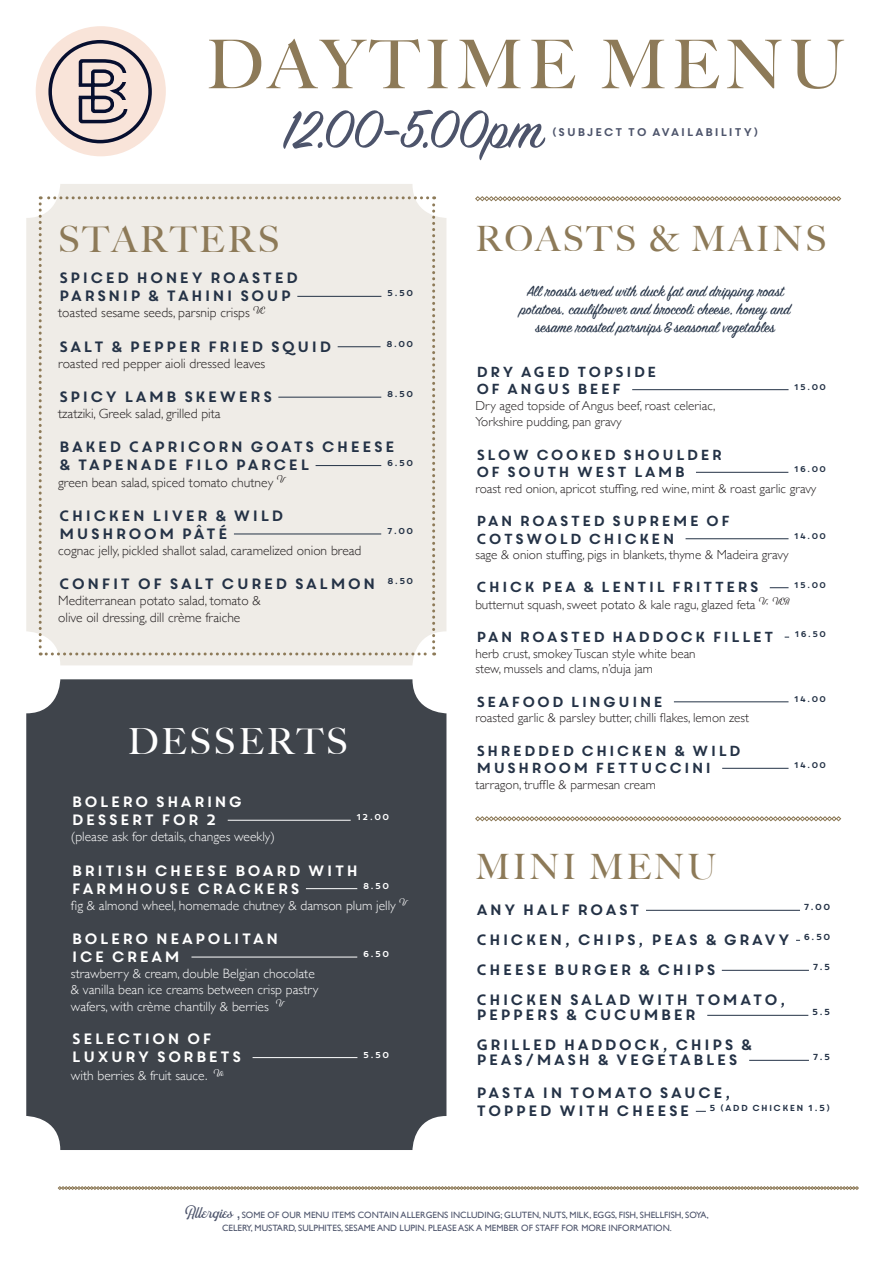
<style>
.page{position:relative;width:893px;height:1263px;background:#fff}
.page>*{position:absolute;margin:0;border:0;box-sizing:border-box;transform-origin:0 0}
.t1{font:500 67.35px "Big Caslon";letter-spacing:.075em;color:#8d7a58}
.t2{font:59.4px "Sign Painter House Script";color:#4d546b}
.t3{font:500 36px "Big Caslon";letter-spacing:.075em;color:#8d7a58}
.t4{font:500 36px "Big Caslon";letter-spacing:.075em;color:#fff}
.t5{font:500 34.95px "Big Caslon";letter-spacing:.075em;color:#8d7a58}
.t6{font:16.5px/18px "Sign Painter House Script";color:#243246;text-align:center}
.t7{font:15px/18px "Core Circus";color:#243246}
.t8{font:15px/18px "Core Circus";color:#fff}
.t9{font:14.55px/17.5px "Core Circus";color:#243246}
.t10{font:300 13.5px/16.2px "Gill Sans";color:#231f20}
.t11{font:300 13.5px/16.2px "Gill Sans";color:#fff}
.t12{font:300 13.05px/16.2px "Gill Sans";color:#231f20}
.t13{font:11.25px "Core Circus";color:#4d546b}
.t14{font:9.15px/12.8px "Gill Sans";color:#4d546b;text-align:center}
.t15{font:8.7px "Core Circus";color:#243246}
.t16{font:8.55px "Core Circus";color:#243246}
.t17{font:8.55px "Core Circus";color:#fff}
.t18{font:8.4px "Core Circus";color:#243246}
.s1{font-family:"Bouchers Script";font-size:15.6px}
</style>
<div class="page">
<div style="left:26px;top:679px;width:420px;height:471px;background:#3f444b;border-radius:34px"></div>
<div style="left:26px;top:184px;width:420px;height:481px;background:#efece7;border-radius:34px"></div>
<svg style="left:39px;top:196px;width:396px;height:459px"></svg>
<svg style="left:475px;top:196px;width:366px;height:5px"></svg>
<svg style="left:475px;top:816px;width:366px;height:5px"></svg>
<hr style="left:297px;top:296px;width:84px;height:1px;background:#243246">
<hr style="left:338px;top:346px;width:43px;height:1px;background:#243246">
<hr style="left:278px;top:397px;width:103px;height:1px;background:#243246">
<hr style="left:316px;top:465px;width:65px;height:1px;background:#243246">
<hr style="left:234px;top:534px;width:147px;height:1px;background:#243246">
<hr style="left:228px;top:820px;width:123px;height:1px;background:#fff">
<hr style="left:306px;top:888px;width:51px;height:1px;background:#fff">
<hr style="left:191px;top:957px;width:166px;height:1px;background:#fff">
<hr style="left:253px;top:1057px;width:104px;height:1px;background:#fff">
<hr style="left:632px;top:389px;width:156px;height:1px;background:#243246">
<hr style="left:696px;top:472px;width:92px;height:1px;background:#243246">
<hr style="left:686px;top:538px;width:102px;height:1px;background:#243246">
<svg style="left:770px;top:587px;width:18px;height:1px"></svg>
<hr style="left:674px;top:701px;width:114px;height:1px;background:#243246">
<hr style="left:722px;top:768px;width:66px;height:1px;background:#243246">
<hr style="left:646px;top:910px;width:154px;height:1px;background:#243246">
<hr style="left:722px;top:970px;width:87px;height:1px;background:#243246">
<hr style="left:707px;top:1015px;width:101px;height:1px;background:#243246">
<hr style="left:749px;top:1060px;width:60px;height:1px;background:#243246">
<svg style="left:58px;top:1186px;width:801px;height:4px;background:#b7ac97"></svg>
<div style="left:36px;top:26px;width:130px;height:130px;background:#f9e4d9;border-radius:50%"></div>
<div style="left:48px;top:40px;width:104px;height:103px;border:4px solid #070f2f;border-radius:50%"></div>
<svg style="left:78px;top:59px;width:50px;height:65px"></svg>
<div style="left:118px;top:73px;width:12px;height:9px;background:#f9e4d9"></div>
<div style="left:118px;top:100px;width:12px;height:9px;background:#f9e4d9"></div>
<p class="t1" style="left:206px;top:9px;width:640px">DAYTIME MENU</p>
<p class="t2" style="left:283px;top:93px;width:261px">12.00-5.00pm</p>
<p class="t13" style="left:551px;top:124px;width:210px">(SUBJECT TO AVAILABILITY)</p>
<p class="t3" style="left:58px;top:209px;width:223px">STARTERS</p>
<p class="t7" style="left:58px;top:268px;width:242px">SPICED HONEY ROASTED<br>PARSNIP &amp; TAHINI SOUP</p>
<p class="t16" style="left:387px;top:288px;width:29px">5.50</p>
<p class="t10" style="left:58px;top:304px;width:208px">toasted sesame seeds, parsnip crisps <sup>VE</sup></p>
<p class="t7" style="left:58px;top:337px;width:276px">SALT &amp; PEPPER FRIED SQUID</p>
<p class="t16" style="left:386px;top:338px;width:30px">8.00</p>
<p class="t10" style="left:58px;top:355px;width:209px">roasted red pepper aioli dressed leaves</p>
<p class="t7" style="left:58px;top:387px;width:217px">SPICY LAMB SKEWERS</p>
<p class="t16" style="left:386px;top:388px;width:29px">8.50</p>
<p class="t10" style="left:58px;top:405px;width:164px">tzatziki, Greek salad, grilled pita</p>
<p class="t7" style="left:58px;top:437px;width:339px">BAKED CAPRICORN GOATS CHEESE &amp; TAPENADE FILO PARCEL</p>
<p class="t16" style="left:386px;top:457px;width:29px">6.50</p>
<p class="t10" style="left:58px;top:473px;width:227px">green bean salad, spiced tomato chutney <sup>V</sup></p>
<p class="t7" style="left:58px;top:506px;width:228px">CHICKEN LIVER &amp; WILD<br>MUSHROOM PÂTÉ</p>
<p class="t16" style="left:386px;top:525px;width:29px">7.00</p>
<p class="t10" style="left:58px;top:542px;width:305px">cognac jelly, pickled shallot salad, caramelized onion bread</p>
<p class="t7" style="left:58px;top:574px;width:357px">CONFIT OF SALT CURED SALMON <sup>8.50</sup></p>
<p class="t10" style="left:58px;top:592px;width:204px">Mediterranean potato salad, tomato &amp; olive oil dressing, dill crème fraiche</p>
<p class="t4" style="left:128px;top:711px;width:222px">DESSERTS</p>
<p class="t8" style="left:71px;top:792px;width:174px">BOLERO SHARING<br>DESSERT FOR 2</p>
<p class="t17" style="left:356px;top:811px;width:35px">12.00</p>
<p class="t11" style="left:71px;top:828px;width:205px">(please ask for details, changes weekly)</p>
<p class="t8" style="left:71px;top:861px;width:290px">BRITISH CHEESE BOARD WITH<br>FARMHOUSE CRACKERS</p>
<p class="t17" style="left:362px;top:880px;width:29px">8.50</p>
<p class="t11" style="left:71px;top:896px;width:337px">fig &amp; almond wheel, homemade chutney &amp; damson plum jelly <sup>V</sup></p>
<p class="t8" style="left:71px;top:929px;width:210px">BOLERO NEAPOLITAN<br>ICE CREAM</p>
<p class="t17" style="left:362px;top:948px;width:29px">6.50</p>
<p class="t11" style="left:71px;top:965px;width:249px">strawberry &amp; cream, double Belgian chocolate &amp; vanilla bean ice creams between crisp pastry wafers, with crème chantilly &amp; berries <sup>V</sup></p>
<p class="t8" style="left:71px;top:1029px;width:173px">SELECTION OF<br>LUXURY SORBETS</p>
<p class="t11" style="left:71px;top:1067px;width:153px">with berries &amp; fruit sauce. <sup>Ve</sup></p>
<p class="t17" style="left:363px;top:1049px;width:29px">5.50</p>
<p class="t5" style="left:475px;top:210px;width:353px">ROASTS &amp; MAINS</p>
<p class="t6" style="left:520px;top:283px;width:272px">All roasts served with duck fat and dripping roast potatoes, cauliflower and broccoli cheese, honey and sesame roasted parsnips &amp; seasonal vegetables</p>
<p class="t9" style="left:475px;top:362px;width:184px">DRY AGED TOPSIDE<br>OF ANGUS BEEF</p>
<p class="t18" style="left:793px;top:381px;width:35px">15.00</p>
<p class="t12" style="left:475px;top:397px;width:242px">Dry aged topside of Angus beef, roast celeriac,<br>Yorkshire pudding, pan gravy</p>
<p class="t9" style="left:475px;top:445px;width:249px">SLOW COOKED SHOULDER<br>OF SOUTH WEST LAMB</p>
<p class="t18" style="left:793px;top:464px;width:35px">16.00</p>
<p class="t12" style="left:475px;top:480px;width:342px">roast red onion, apricot stuffing, red wine, mint &amp; roast garlic gravy</p>
<p class="t9" style="left:475px;top:511px;width:257px">PAN ROASTED SUPREME OF<br>COTSWOLD CHICKEN</p>
<p class="t18" style="left:793px;top:530px;width:35px">14.00</p>
<p class="t12" style="left:475px;top:546px;width:315px">sage &amp; onion stuffing, pigs in blankets, thyme &amp; Madeira gravy</p>
<p class="t9" style="left:475px;top:578px;width:286px">CHICK PEA &amp; LENTIL FRITTERS</p>
<p class="t18" style="left:793px;top:579px;width:35px">15.00</p>
<p class="t12" style="left:475px;top:596px;width:315px">butternut squash, sweet potato &amp; kale ragu, glazed feta <sup>V,</sup> <sup>VEA</sup></p>
<p class="t9" style="left:475px;top:627px;width:301px">PAN ROASTED HADDOCK FILLET</p>
<p class="t18" style="left:794px;top:628px;width:34px">16.50</p>
<p class="t12" style="left:475px;top:645px;width:222px;line-height:15.8px">herb crust, smokey Tuscan style white bean stew, mussels and clams, n’duja jam</p>
<p class="t9" style="left:475px;top:692px;width:190px">SEAFOOD LINGUINE</p>
<p class="t18" style="left:793px;top:693px;width:35px">14.00</p>
<p class="t12" style="left:475px;top:709px;width:275px">roasted garlic &amp; parsley butter, chilli flakes, lemon zest</p>
<p class="t9" style="left:475px;top:741px;width:268px">SHREDDED CHICKEN &amp; WILD<br>MUSHROOM FETTUCCINI</p>
<p class="t18" style="left:793px;top:760px;width:35px">14.00</p>
<p class="t12" style="left:475px;top:776px;width:182px">tarragon, truffle &amp; parmesan cream</p>
<p class="t5" style="left:475px;top:838px;width:242px">MINI MENU</p>
<p class="t7" style="left:475px;top:900px;width:167px">ANY HALF ROAST</p>
<p class="t15" style="left:803px;top:901px;width:29px">7.00</p>
<p class="t7" style="left:475px;top:930px;width:357px">CHICKEN, CHIPS, PEAS &amp; GRAVY <sup>6.50</sup></p>
<p class="t7" style="left:475px;top:960px;width:243px">CHEESE BURGER &amp; CHIPS</p>
<p class="t15" style="left:812px;top:961px;width:20px">7.5</p>
<p class="t7" style="left:475px;top:992px;width:313px;line-height:15px">CHICKEN SALAD WITH TOMATO,<br>PEPPERS &amp; CUCUMBER</p>
<p class="t15" style="left:811px;top:1006px;width:21px">5.5</p>
<p class="t7" style="left:475px;top:1037px;width:279px;line-height:15px">GRILLED HADDOCK, CHIPS &amp;<br>PEAS/MASH &amp; VEGETABLES</p>
<p class="t15" style="left:812px;top:1051px;width:20px">7.5</p>
<p class="t7" style="left:475px;top:1083px;width:258px">PASTA IN TOMATO SAUCE,<br>TOPPED WITH CHEESE</p>
<p class="t15" style="left:709px;top:1102px;width:123px">5 (ADD CHICKEN 1.5)</p>
<p class="t14" style="left:185px;top:1209px;width:525px"><span class="s1">Allergies</span> SOME OF OUR MENU ITEMS CONTAIN ALLERGENS INCLUDING; GLUTEN, NUTS, MILK, EGGS, FISH, SHELLFISH, SOYA,<br>CELERY, MUSTARD, SULPHITES, SESAME AND LUPIN. PLEASE ASK A MEMBER OF STAFF FOR MORE INFORMATION.</p>
</div>
